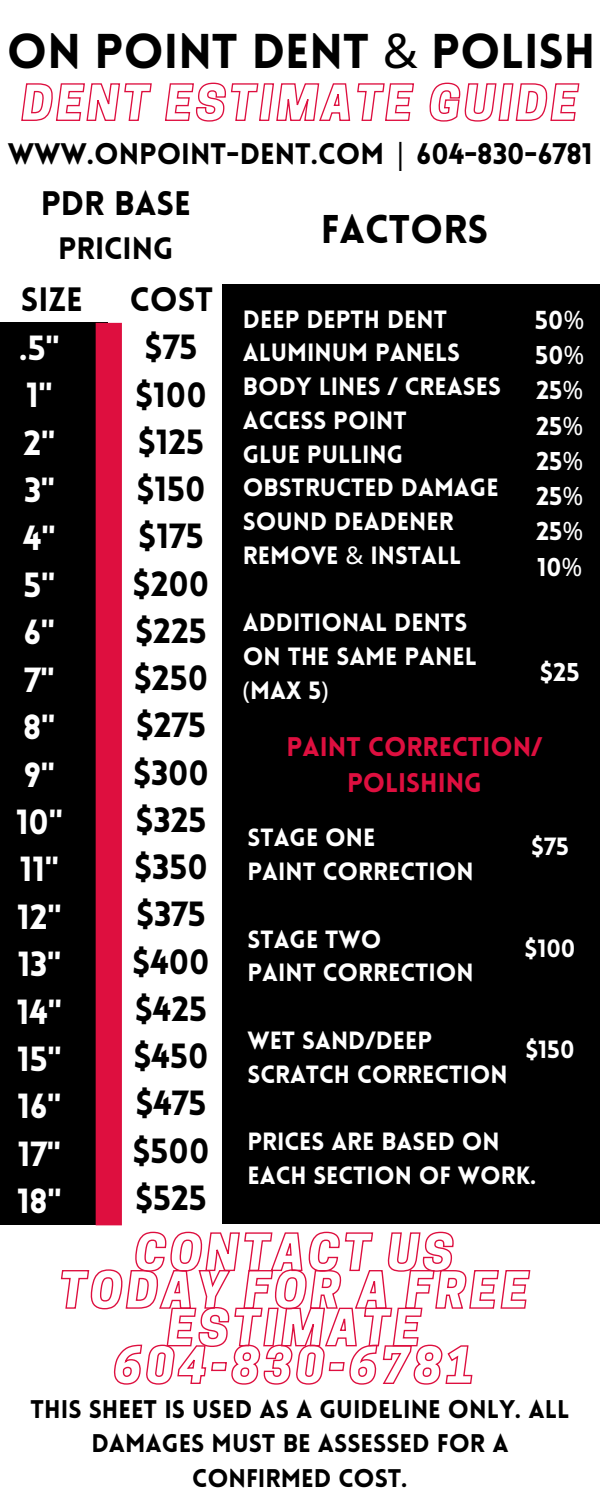
<style>
.page{position:relative;width:600px;height:1500px;background:#fff}
.page>*{position:absolute;margin:0;border:0;box-sizing:border-box;transform-origin:0 0}
.t1{font:900 47.8px "Lovelo";color:#000}
.t2{font:900 39.2px "Lovelo";color:#000}
.t3{font:900 34.2px/47.2px "Lovelo";color:#000;text-align:center}
.t4{font:900 34.2px/47.4px "Lovelo";color:#fff}
.t5{font:900 33.3px "Lovelo";color:#000}
.t6{font:900 33px "Lovelo";color:#000}
.t7{font:900 30.3px "Lovelo";color:#000}
.t8{font:900 29.1px "Lovelo";color:#000}
.t9{font:900 26.4px/36.8px "Lovelo";color:#de0f3f;text-align:center}
.t10{font:900 25.4px "Lovelo";color:#fff}
.t11{font:900 25.2px "Lovelo";color:#fff}
.t12{font:900 25px/34.5px "Lovelo";color:#000;text-align:center}
.t13{font:900 24.4px/33.8px "Lovelo";color:#fff}
.s1{font-family:"Noto Sans";font-weight:400}
</style>
<div class="page">
<div style="left:0;top:323px;width:108px;height:902px;background:#000"></div>
<div style="left:96px;top:323px;width:26px;height:902px;background:#de0f3f"></div>
<svg style="left:21px;top:82px;width:559px;height:40px"></svg>
<div style="left:222px;top:284px;width:378px;height:939px;background:#000"></div>
<svg style="left:60px;top:1231px;width:471px;height:154px"></svg>
<h3 class="t1" style="left:7px;top:32px;width:590px">ON POINT DENT <span class="s1">&amp;</span> POLISH</h3>
<h3 class="t8" style="left:8px;top:142px;width:586px">WWW.ONPOINT-DENT.COM <span class="s1">|</span> 604-830-6781</h3>
<p class="t5" style="left:41px;top:190px;width:152px">PDR BASE</p>
<p class="t7" style="left:58px;top:236px;width:117px">PRICING</p>
<h4 class="t6" style="left:21px;top:286px;width:63px">SIZE</h4>
<h5 class="t6" style="left:130px;top:286px;width:85px">COST</h5>
<h1 class="t4" style="left:16px;top:328px;width:48px">.5"<br>1"<br>2"<br>3"<br>4"<br>5"<br>6"<br>7"<br>8"<br>9"<br>10"<br>11"<br>12"<br>13"<br>14"<br>15"<br>16"<br>17"<br>18"</h1>
<h1 class="t3" style="left:132px;top:327px;width:79px">$75 $100 $125 $150 $175 $200 $225 $250 $275 $300 $325 $350 $375 $400 $425 $450 $475 $500 $525</h1>
<p class="t2" style="left:321px;top:214px;width:169px">FACTORS</p>
<h4 class="t13" style="left:243px;top:305px;width:206px">DEEP DEPTH DENT</h4>
<h4 class="t13" style="left:243px;top:338px;width:219px">ALUMINUM PANELS</h4>
<p class="t13" style="left:243px;top:372px;width:260px">BODY LINES / CREASES</p>
<p class="t13" style="left:243px;top:406px;width:165px">ACCESS POINT</p>
<p class="t13" style="left:243px;top:440px;width:162px">GLUE PULLING</p>
<p class="t13" style="left:243px;top:473px;width:257px">OBSTRUCTED DAMAGE</p>
<p class="t13" style="left:243px;top:507px;width:212px">SOUND DEADENER</p>
<p class="t13" style="left:243px;top:541px;width:220px">REMOVE <span class="s1">&amp;</span> INSTALL</p>
<p class="t13" style="left:243px;top:608px;width:235px">ADDITIONAL DENTS<br>ON THE SAME PANEL <span class="s1">(</span>MAX 5<span class="s1">)</span></p>
<p class="t10" style="left:535px;top:310px;width:51px">50<span class="s1">%</span></p>
<p class="t11" style="left:535px;top:345px;width:51px">50<span class="s1">%</span></p>
<p class="t11" style="left:536px;top:381px;width:49px">25<span class="s1">%</span></p>
<p class="t11" style="left:536px;top:416px;width:49px">25<span class="s1">%</span></p>
<p class="t11" style="left:536px;top:451px;width:49px">25<span class="s1">%</span></p>
<p class="t11" style="left:536px;top:486px;width:49px">25<span class="s1">%</span></p>
<p class="t11" style="left:536px;top:522px;width:49px">25<span class="s1">%</span></p>
<p class="t11" style="left:537px;top:557px;width:47px">10<span class="s1">%</span></p>
<p class="t11" style="left:540px;top:663px;width:41px">$25</p>
<p class="t9" style="left:287px;top:731px;width:257px">PAINT CORRECTION/<br>POLISHING</p>
<p class="t13" style="left:247px;top:823px;width:129px">STAGE ONE</p>
<p class="t13" style="left:247px;top:857px;width:228px">PAINT CORRECTION</p>
<p class="t13" style="left:531px;top:832px;width:39px">$75</p>
<p class="t13" style="left:247px;top:925px;width:135px">STAGE TWO</p>
<p class="t13" style="left:247px;top:958px;width:228px">PAINT CORRECTION</p>
<h6 class="t13" style="left:247px;top:1026px;width:186px">WET SAND/DEEP</h6>
<p class="t13" style="left:247px;top:1060px;width:262px">SCRATCH CORRECTION</p>
<p class="t13" style="left:524px;top:934px;width:53px">$100</p>
<p class="t13" style="left:525px;top:1035px;width:51px">$150</p>
<p class="t13" style="left:247px;top:1127px;width:254px">PRICES ARE BASED ON</p>
<p class="t13" style="left:247px;top:1161px;width:290px">EACH SECTION OF WORK.</p>
<p class="t12" style="left:31px;top:1394px;width:540px">THIS SHEET IS USED AS A GUIDELINE ONLY. ALL<br>DAMAGES MUST BE ASSESSED FOR A<br>CONFIRMED COST.</p>
</div>
